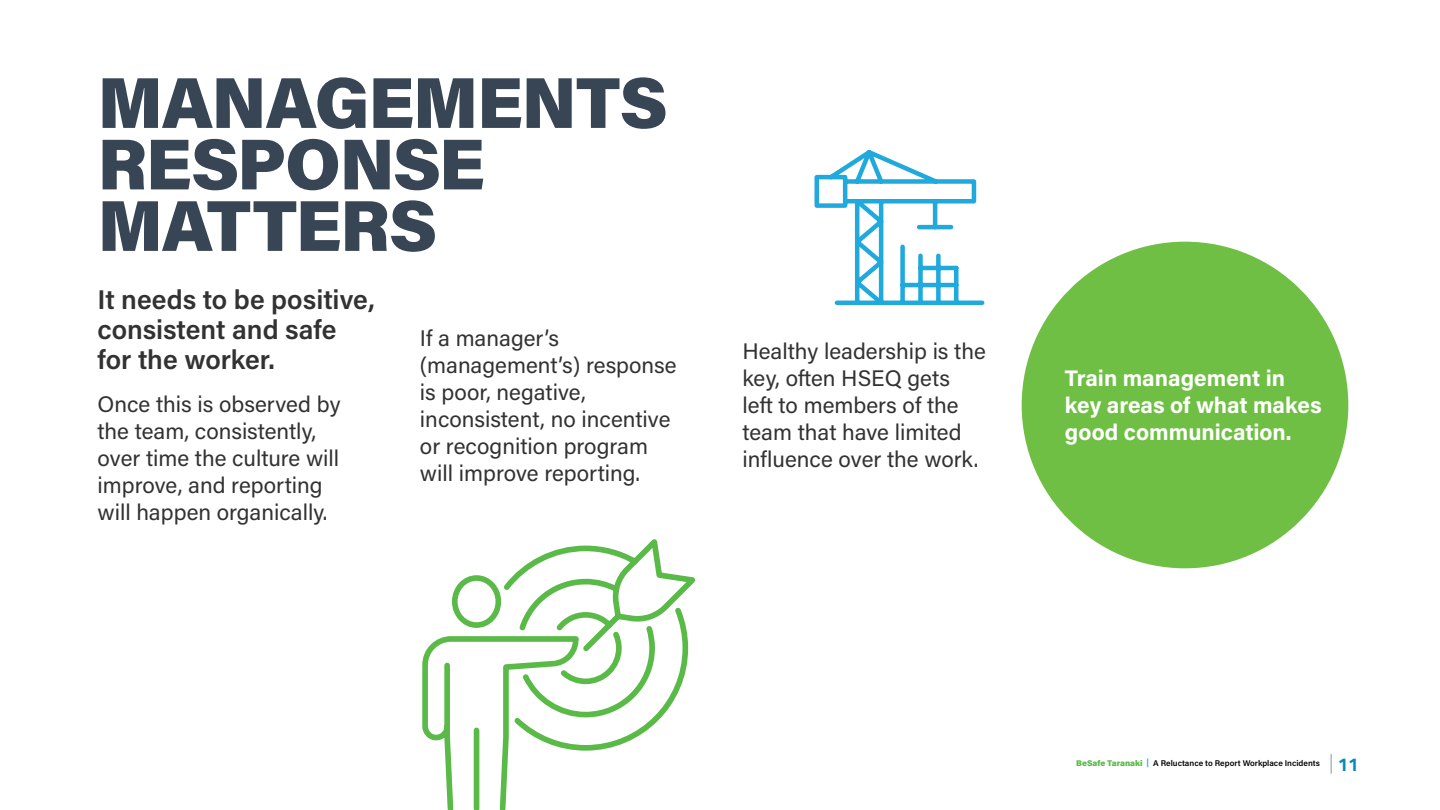
<style>
.page{position:relative;width:1440px;height:810px;background:#fff}
.page>*{position:absolute;margin:0;border:0;box-sizing:border-box;transform-origin:0 0}
.t1{font:900 72px/61.5px "Acumin Pro";letter-spacing:-.02em;color:#384554}
.t2{font:600 27px/30px "Acumin Pro";color:#333233}
.t3{font:22.5px/27px "Acumin Pro";color:#333233}
.t4{font:700 22.5px/27px "Acumin Pro";color:#fff}
.t5{font:700 18.6px "Titillium Web";color:#058ab9}
.t6{font:600 8.25px "Acumin Pro";color:#000}
.s1{font-weight:900;color:#59ba47}
.s2{font-weight:700;color:#1fa9dc}
</style>
<div class="page">
<div style="left:1022px;top:242px;width:326px;height:326px;background:#70bf45;border-radius:50%"></div>
<svg style="left:814px;top:150px;width:171px;height:155px"></svg>
<svg style="left:422px;top:539px;width:274px;height:271px"></svg>
<svg style="left:1331px;top:754px;width:1px;height:20px"></svg>
<h1 class="t1" style="left:97px;top:68px;width:572px">MANAGEMENTS<br>RESPONSE<br>MATTERS</h1>
<p class="t2" style="left:98px;top:284px;width:279px">It needs to be positive, consistent and safe for the worker.</p>
<p class="t3" style="left:98px;top:390px;width:245px">Once this is observed by the team, consistently, over time the culture will improve, and reporting will happen organically.</p>
<p class="t3" style="left:420px;top:323px;width:258px">If a manager’s (management’s) response is poor, negative, inconsistent, no incentive or recognition program will improve reporting.</p>
<p class="t3" style="left:742px;top:337px;width:245px">Healthy leadership is the key, often HSEQ gets left to members of the team that have limited influence over the work.</p>
<p class="t4" style="left:1065px;top:364px;width:258px">Train management in key areas of what makes good communication.</p>
<p class="t6" style="left:1076px;top:757px;width:245px"><span class="s1">BeSafe Taranaki</span> <span class="s2">|</span> A Reluctance to Report Workplace Incidents</p>
<p class="t5" style="left:1338px;top:750px;width:22px">11</p>
</div>
